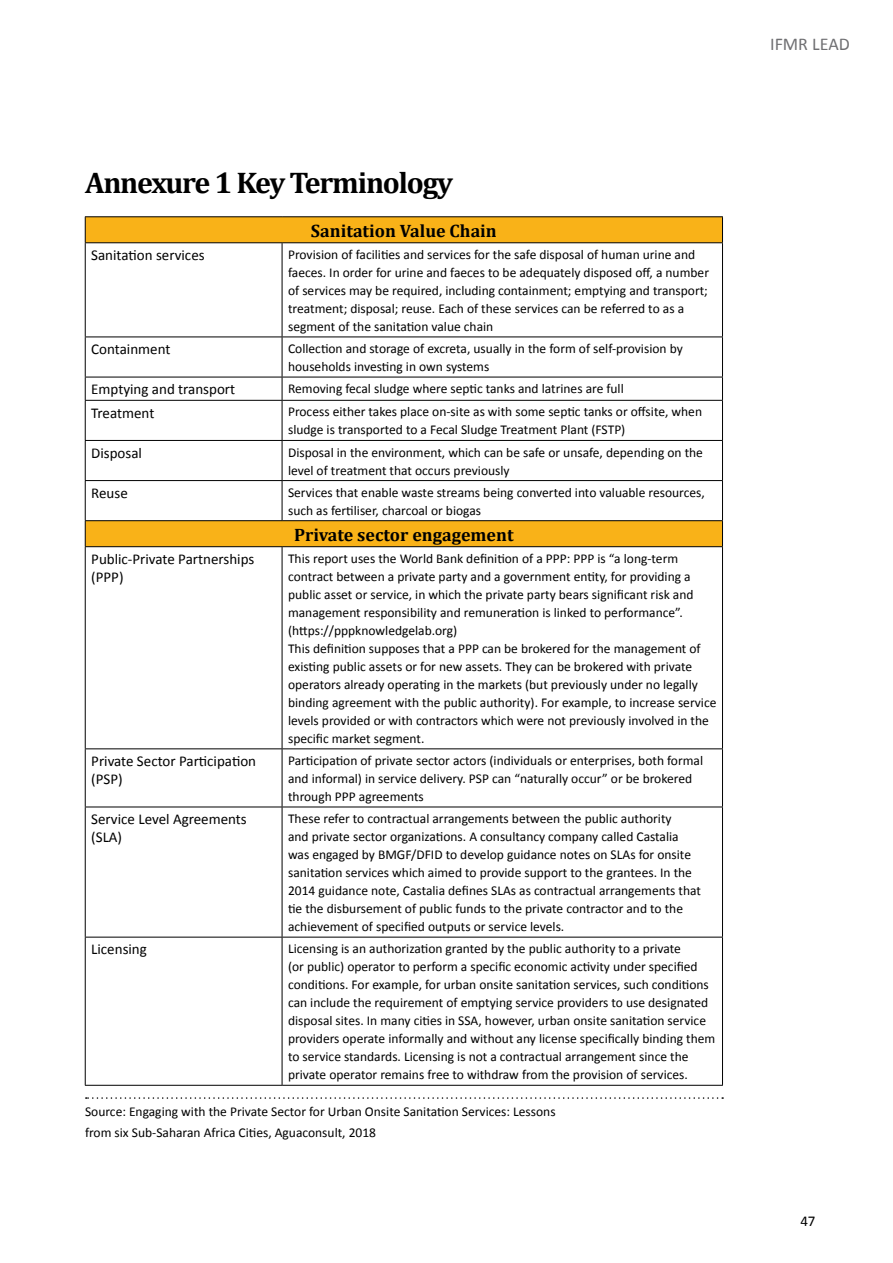
<style>
.page{position:relative;width:893px;height:1263px;background:#fff}
.page>*{position:absolute;margin:0;border:0;box-sizing:border-box;transform-origin:0 0}
.t1{font:700 30px "Cambria";letter-spacing:-.04em;color:#000}
.t2{font:700 18px "Cambria";color:#000}
.t3{font:18px "Calibri";color:#6f6f72}
.t4{font:15px/18px "Calibri";color:#000}
.t5{font:13.5px/18px "Calibri";color:#000}
</style>
<div class="page">
<svg style="left:86px;top:1097px;width:637px;height:2px"></svg>
<svg style="left:86px;top:217px;width:636px;height:329px"></svg>
<hr style="left:85px;top:216px;width:197px;height:1px;background:#000">
<svg style="left:85px;top:217px;width:1px;height:25px"></svg>
<hr style="left:282px;top:216px;width:441px;height:1px;background:#000">
<svg style="left:722px;top:217px;width:1px;height:25px"></svg>
<hr style="left:85px;top:242px;width:197px;height:1px;background:#000">
<hr style="left:85px;top:243px;width:1px;height:94px;background:#000">
<hr style="left:282px;top:242px;width:441px;height:1px;background:#000">
<hr style="left:282px;top:243px;width:1px;height:94px;background:#000">
<hr style="left:722px;top:243px;width:1px;height:94px;background:#000">
<hr style="left:85px;top:337px;width:197px;height:1px;background:#000">
<hr style="left:85px;top:337px;width:1px;height:40px;background:#000">
<hr style="left:282px;top:337px;width:441px;height:1px;background:#000">
<hr style="left:282px;top:337px;width:1px;height:40px;background:#000">
<hr style="left:722px;top:337px;width:1px;height:40px;background:#000">
<hr style="left:85px;top:377px;width:197px;height:1px;background:#000">
<svg style="left:85px;top:377px;width:1px;height:23px"></svg>
<hr style="left:282px;top:377px;width:441px;height:1px;background:#000">
<svg style="left:282px;top:377px;width:1px;height:23px"></svg>
<svg style="left:722px;top:377px;width:1px;height:23px"></svg>
<hr style="left:85px;top:400px;width:197px;height:1px;background:#000">
<hr style="left:85px;top:401px;width:1px;height:39px;background:#000">
<hr style="left:282px;top:400px;width:441px;height:1px;background:#000">
<hr style="left:282px;top:401px;width:1px;height:39px;background:#000">
<hr style="left:722px;top:401px;width:1px;height:39px;background:#000">
<hr style="left:85px;top:440px;width:197px;height:1px;background:#000">
<hr style="left:85px;top:441px;width:1px;height:39px;background:#000">
<hr style="left:282px;top:440px;width:441px;height:1px;background:#000">
<hr style="left:282px;top:441px;width:1px;height:39px;background:#000">
<hr style="left:722px;top:441px;width:1px;height:39px;background:#000">
<hr style="left:85px;top:480px;width:197px;height:1px;background:#000">
<hr style="left:85px;top:481px;width:1px;height:39px;background:#000">
<hr style="left:282px;top:480px;width:441px;height:1px;background:#000">
<hr style="left:282px;top:481px;width:1px;height:39px;background:#000">
<hr style="left:722px;top:481px;width:1px;height:39px;background:#000">
<hr style="left:85px;top:520px;width:197px;height:1px;background:#000">
<svg style="left:85px;top:521px;width:1px;height:25px"></svg>
<hr style="left:282px;top:520px;width:441px;height:1px;background:#000">
<svg style="left:722px;top:521px;width:1px;height:25px"></svg>
<hr style="left:85px;top:546px;width:197px;height:1px;background:#000">
<hr style="left:85px;top:547px;width:1px;height:201px;background:#000">
<hr style="left:282px;top:546px;width:441px;height:1px;background:#000">
<hr style="left:282px;top:547px;width:1px;height:201px;background:#000">
<hr style="left:722px;top:547px;width:1px;height:201px;background:#000">
<hr style="left:85px;top:748px;width:197px;height:1px;background:#000">
<hr style="left:85px;top:749px;width:1px;height:58px;background:#000">
<hr style="left:282px;top:748px;width:441px;height:1px;background:#000">
<hr style="left:282px;top:749px;width:1px;height:58px;background:#000">
<hr style="left:722px;top:749px;width:1px;height:58px;background:#000">
<hr style="left:85px;top:807px;width:197px;height:1px;background:#000">
<hr style="left:85px;top:807px;width:1px;height:130px;background:#000">
<hr style="left:282px;top:807px;width:441px;height:1px;background:#000">
<hr style="left:282px;top:807px;width:1px;height:130px;background:#000">
<hr style="left:722px;top:807px;width:1px;height:130px;background:#000">
<hr style="left:85px;top:937px;width:197px;height:1px;background:#000">
<hr style="left:85px;top:937px;width:1px;height:148px;background:#000">
<hr style="left:282px;top:937px;width:441px;height:1px;background:#000">
<hr style="left:282px;top:937px;width:1px;height:148px;background:#000">
<hr style="left:722px;top:937px;width:1px;height:148px;background:#000">
<hr style="left:85px;top:1085px;width:197px;height:1px;background:#000">
<hr style="left:282px;top:1085px;width:441px;height:1px;background:#000">
<h1 class="t1" style="left:85px;top:162px;width:369px">Annexure 1 Key Terminology</h1>
<h2 class="t2" style="left:311px;top:218px;width:187px">Sanitation Value Chain</h2>
<p class="t4" style="left:91px;top:246px;width:115px">Sanitation services</p>
<p class="t5" style="left:288px;top:245px;width:422px">Provision of facilities and services for the safe disposal of human urine and faeces. In order for urine and faeces to be adequately disposed off, a number of services may be required, including containment; emptying and transport; treatment; disposal; reuse. Each of these services can be referred to as a segment of the sanitation value chain</p>
<p class="t4" style="left:91px;top:340px;width:81px">Containment</p>
<p class="t5" style="left:288px;top:340px;width:396px">Collection and storage of excreta, usually in the form of self-provision by households investing in own systems</p>
<p class="t4" style="left:91px;top:380px;width:145px">Emptying and transport</p>
<p class="t5" style="left:288px;top:380px;width:337px">Removing fecal sludge where septic tanks and latrines are full</p>
<p class="t4" style="left:91px;top:404px;width:65px">Treatment</p>
<p class="t5" style="left:288px;top:403px;width:415px">Process either takes place on-site as with some septic tanks or offsite, when sludge is transported to a Fecal Sludge Treatment Plant (FSTP)</p>
<p class="t4" style="left:91px;top:444px;width:52px">Disposal</p>
<p class="t5" style="left:288px;top:443px;width:416px">Disposal in the environment, which can be safe or unsafe, depending on the level of treatment that occurs previously</p>
<p class="t4" style="left:91px;top:484px;width:38px">Reuse</p>
<p class="t5" style="left:288px;top:483px;width:418px">Services that enable waste streams being converted into valuable resources, such as fertiliser, charcoal or biogas</p>
<h2 class="t2" style="left:294px;top:522px;width:221px">Private sector engagement</h2>
<p class="t4" style="left:91px;top:550px;width:165px">Public-Private Partnerships (PPP)</p>
<p class="t5" style="left:288px;top:549px;width:430px">This report uses the World Bank definition of a PPP: PPP is “a long-term contract between a private party and a government entity, for providing a public asset or service, in which the private party bears significant risk and management responsibility and remuneration is linked to performance”. (https://pppknowledgelab.org)<br>This definition supposes that a PPP can be brokered for the management of existing public assets or for new assets. They can be brokered with private operators already operating in the markets (but previously under no legally binding agreement with the public authority). For example, to increase service levels provided or with contractors which were not previously involved in the specific market segment.</p>
<p class="t4" style="left:91px;top:752px;width:166px">Private Sector Participation (PSP)</p>
<p class="t5" style="left:288px;top:751px;width:417px">Participation of private sector actors (individuals or enterprises, both formal and informal) in service delivery. PSP can “naturally occur” or be brokered through PPP agreements</p>
<p class="t4" style="left:91px;top:810px;width:157px">Service Level Agreements (SLA)</p>
<p class="t5" style="left:288px;top:810px;width:414px">These refer to contractual arrangements between the public authority<br>and private sector organizations. A consultancy company called Castalia was engaged by BMGF/DFID to develop guidance notes on SLAs for onsite sanitation services which aimed to provide support to the grantees. In the 2014 guidance note, Castalia defines SLAs as contractual arrangements that tie the disbursement of public funds to the private contractor and to the achievement of specified outputs or service levels.</p>
<p class="t4" style="left:91px;top:940px;width:57px">Licensing</p>
<p class="t5" style="left:288px;top:940px;width:429px">Licensing is an authorization granted by the public authority to a private<br>(or public) operator to perform a specific economic activity under specified conditions. For example, for urban onsite sanitation services, such conditions can include the requirement of emptying service providers to use designated disposal sites. In many cities in SSA, however, urban onsite sanitation service providers operate informally and without any license specifically binding them to service standards. Licensing is not a contractual arrangement since the private operator remains free to withdraw from the provision of services.</p>
<p class="t5" style="left:85px;top:1101px;width:472px;line-height:21px">Source: Engaging with the Private Sector for Urban Onsite Sanitation Services: Lessons from six Sub-Saharan Africa Cities, Aguaconsult, 2018</p>
<h2 class="t3" style="left:770px;top:32px;width:81px">IFMR LEAD</h2>
<p class="t4" style="left:800px;top:1212px;width:17px">47</p>
</div>
